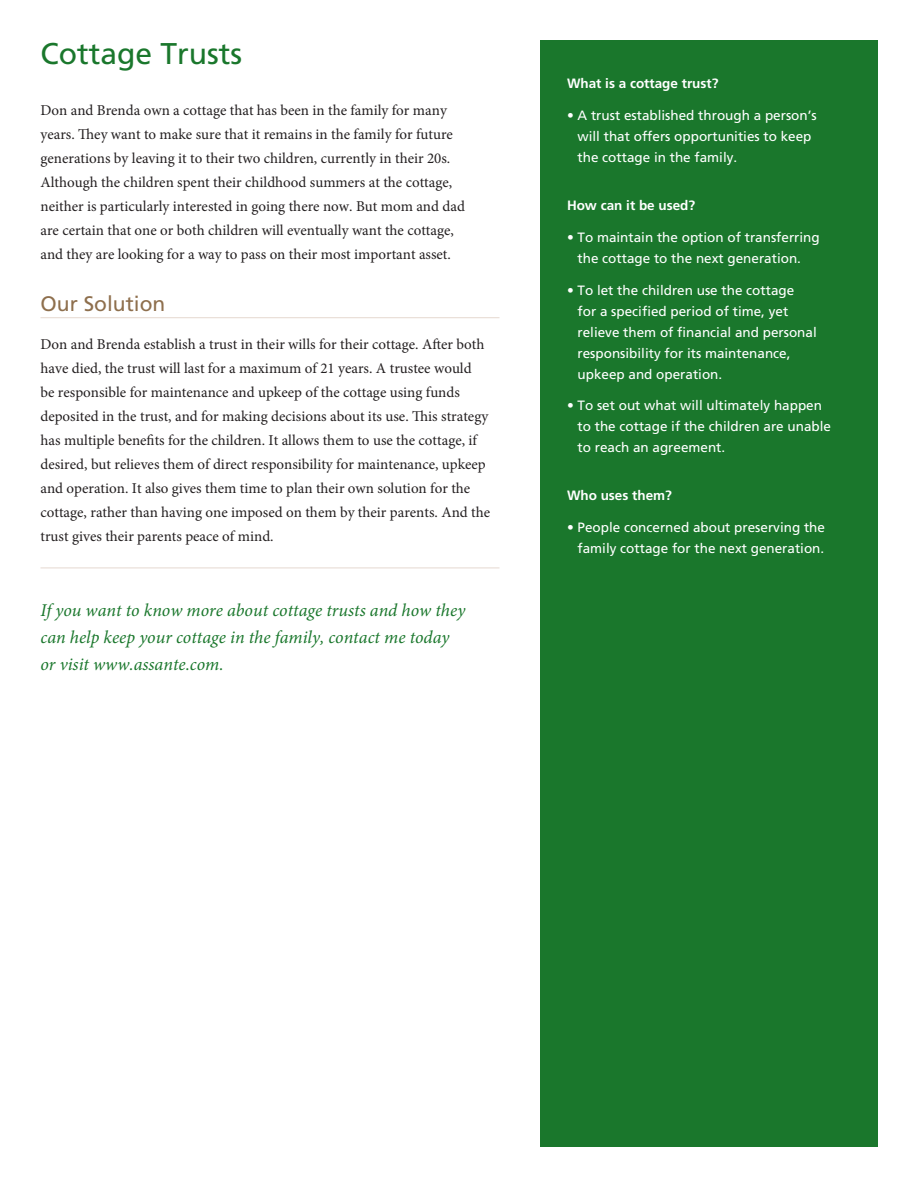
<style>
.page{position:relative;width:918px;height:1188px;background:#fff}
.page>*{position:absolute;margin:0;border:0;box-sizing:border-box;transform-origin:0 0}
.t1{font:30px "Frutiger";color:#1a772c}
.t2{font:21px "Frutiger";color:#8e6f4d}
.t3{font:italic 18px/27px "Minion Pro";color:#1a772c}
.t4{font:15px/24px "Minion Pro";color:#231f20}
.t5{font:13.5px/21px "Frutiger";color:#fff}
.t6{font:700 13.5px "Frutiger";color:#fff}
</style>
<div class="page">
<div style="left:540px;top:40px;width:338px;height:1108px;background:#1a772c"></div>
<hr style="left:40px;top:317px;width:460px;height:1px;background:#e5d8d0">
<hr style="left:40px;top:568px;width:460px;height:1px;background:#e5d8d0">
<h1 class="t1" style="left:40px;top:36px;width:203px">Cottage Trusts</h1>
<p class="t4" style="left:40px;top:98px;width:426px">Don and Brenda own a cottage that has been in the family for many years. They want to make sure that it remains in the family for future generations by leaving it to their two children, currently in their 20s.<br>Although the children spent their childhood summers at the cottage, neither is particularly interested in going there now. But mom and dad are certain that one or both children will eventually want the cottage, and they are looking for a way to pass on their most important asset.</p>
<h2 class="t2" style="left:40px;top:291px;width:126px">Our Solution</h2>
<p class="t4" style="left:40px;top:332px;width:451px">Don and Brenda establish a trust in their wills for their cottage. After both have died, the trust will last for a maximum of 21 years. A trustee would<br>be responsible for maintenance and upkeep of the cottage using funds deposited in the trust, and for making decisions about its use. This strategy has multiple benefits for the children. It allows them to use the cottage, if desired, but relieves them of direct responsibility for maintenance, upkeep and operation. It also gives them time to plan their own solution for the cottage, rather than having one imposed on them by their parents. And the trust gives their parents peace of mind.</p>
<p class="t3" style="left:40px;top:596px;width:426px">If you want to know more about cottage trusts and how they can help keep your cottage in the family, contact me today or visit www.assante.com.</p>
<p class="t6" style="left:567px;top:76px;width:153px">What is a cottage trust?</p>
<p class="t5" style="left:578px;top:105px;width:241px;text-indent:-11px">• A trust established through a person’s will that offers opportunities to keep the cottage in the family.</p>
<p class="t6" style="left:567px;top:197px;width:130px">How can it be used?</p>
<p class="t5" style="left:578px;top:227px;width:244px;text-indent:-11px">• To maintain the option of transferring the cottage to the next generation.</p>
<p class="t5" style="left:578px;top:279px;width:241px;text-indent:-11px">• To let the children use the cottage<br>for a specified period of time, yet relieve them of financial and personal responsibility for its maintenance, upkeep and operation.</p>
<p class="t5" style="left:578px;top:395px;width:255px;text-indent:-11px">• To set out what will ultimately happen to the cottage if the children are unable to reach an agreement.</p>
<p class="t6" style="left:567px;top:488px;width:107px">Who uses them?</p>
<p class="t5" style="left:567px;top:517px;width:260px;text-align:right">• People concerned about preserving the family cottage for the next generation.</p>
</div>
